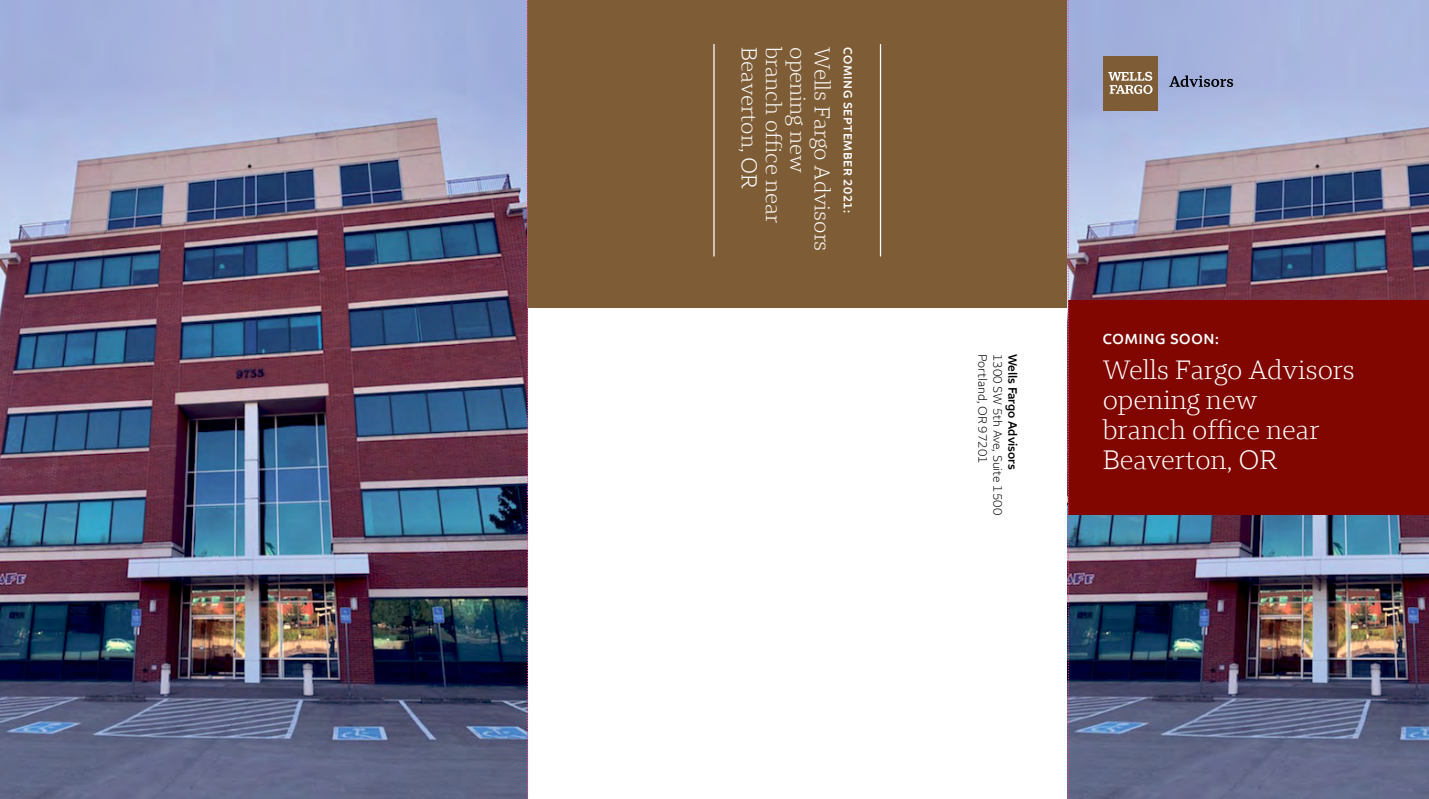
<style>
.page{position:relative;width:1429px;height:799px;background:#fff}
.page>*{position:absolute;margin:0;border:0;box-sizing:border-box;transform-origin:0 0}
.t1{font:300 27.5px/30px "Wells Fargo Serif";color:#fff}
.t2{font:300 22.25px "Wells Fargo Serif";color:#fff}
.t3{font:600 15px "Wells Fargo Sans";letter-spacing:.04em;color:#fff}
.t4{font:300 12.5px "Wells Fargo Sans";color:#000}
.t5{font:600 12.5px "Wells Fargo Sans";color:#000}
.t6{font:600 12.12px "Wells Fargo Sans";letter-spacing:.04em;color:#fff}
</style>
<div class="page">
<img style="left:1069px;top:0;width:360px;height:799px">
<img style="left:0;top:0;width:527px;height:799px">
<svg style="left:1169px;top:75px;width:64px;height:12px"></svg>
<div style="left:1103px;top:56px;width:55px;height:54px;background:#7e5d36"></div>
<svg style="left:1108px;top:72px;width:44px;height:22px"></svg>
<div style="left:1068px;top:300px;width:361px;height:215px;background:#810600"></div>
<div style="left:527px;top:0;width:540px;height:308px;background:#7e5d36"></div>
<hr style="left:880px;top:44px;width:1px;height:212px;background:#fff">
<hr style="left:713px;top:44px;width:1px;height:212px;background:#fff">
<svg style="left:1068px;top:0;width:1px;height:799px"></svg>
<svg style="left:527px;top:0;width:2px;height:799px"></svg>
<p class="t2" style="left:763px;top:47px;width:143px;rotate:90deg">Beaverton, OR</p>
<p class="t2" style="left:787px;top:47px;width:177px;rotate:90deg">branch office near</p>
<p class="t2" style="left:811px;top:47px;width:127px;rotate:90deg">opening new</p>
<p class="t2" style="left:836px;top:47px;width:206px;rotate:90deg">Wells Fargo Advisors</p>
<p class="t6" style="left:855px;top:47px;width:167px;rotate:90deg">COMING SEPTEMBER 2021:</p>
<p class="t4" style="left:990px;top:354px;width:111px;rotate:90deg">Portland, OR 97201</p>
<p class="t4" style="left:1005px;top:354px;width:163px;rotate:90deg">1300 SW 5th Ave, Suite 1500</p>
<p class="t5" style="left:1020px;top:354px;width:117px;rotate:90deg">Wells Fargo Advisors</p>
<p class="t3" style="left:1102px;top:329px;width:117px">COMING SOON:</p>
<p class="t1" style="left:1102px;top:355px;width:254px">Wells Fargo Advisors opening new<br>branch office near<br>Beaverton, OR</p>
</div>
